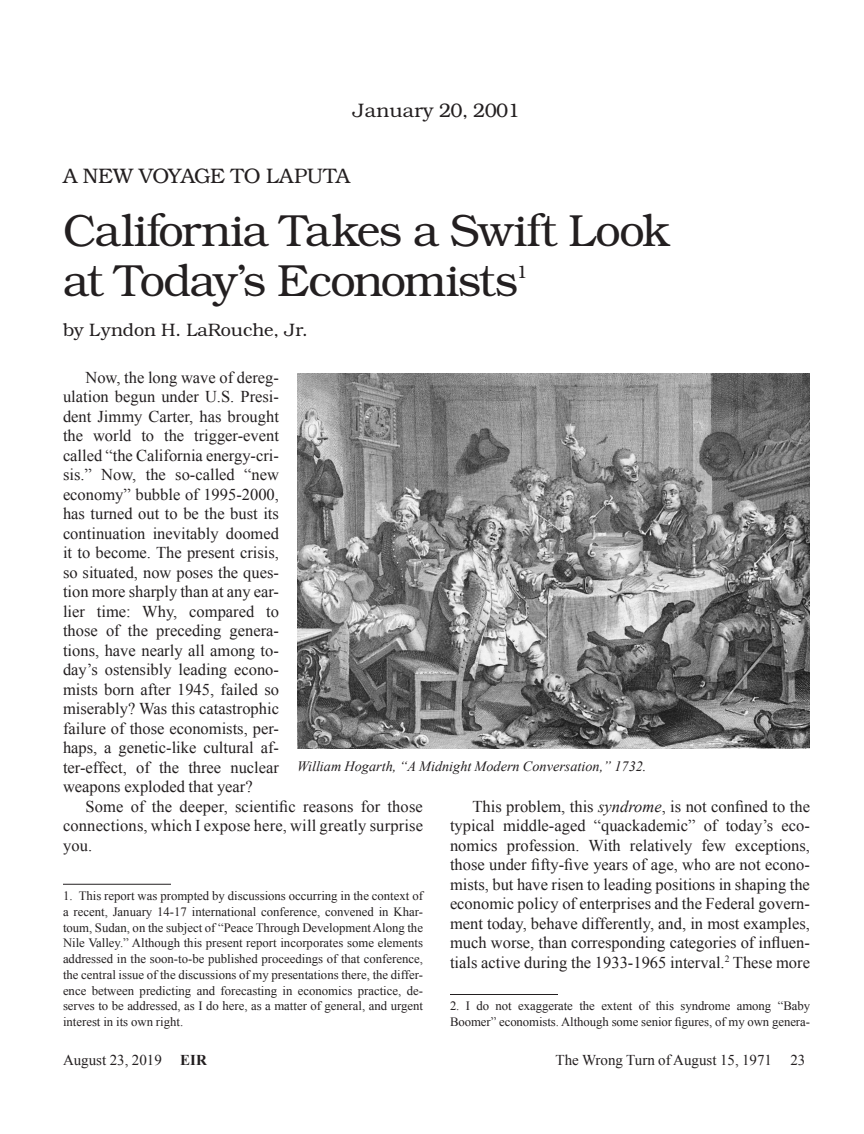
<style>
.page{position:relative;width:864px;height:1134px;background:#fff}
.page>*{position:absolute;margin:0;border:0;box-sizing:border-box;transform-origin:0 0}
._30ptHead{font:300 45px/49.5px "Bookman";letter-spacing:-.03em;color:#231f20}
._14ptKicker{font:300 21px "Bookman";letter-spacing:-.025em;color:#231f20}
.Byline{font:300 19.5px "Bookman";letter-spacing:.01em;color:#231f20}
.Byline-2{font:300 18px "Bookman";color:#231f20}
._30ptHead-2{font:300 18px "Bookman";color:#231f20}
.Text{font:16.5px/19.5px "Times New Roman";color:#231f20;text-align:justify}
.RH{font:15px "Times New Roman";color:#231f20}
.Captions{font:italic 14.25px "Times New Roman";color:#231f20}
.FootnoteText{font:12.75px/15.8px "Times New Roman";letter-spacing:-.005em;color:#231f20;text-align:justify}
.s1{font-style:italic}
.s2{font-weight:700}
</style>
<div class="page">
<hr style="left:63px;top:884px;width:108px;height:1px;background:#231f20">
<hr style="left:450px;top:994px;width:108px;height:1px;background:#231f20">
<img style="left:297px;top:373px;width:513px;height:375px">
<p class="Byline" style="left:353px;top:99px;width:169px">January 20, 2001</p>
<p class="_14ptKicker" style="left:63px;top:164px;width:289px">A NEW VOYAGE TO LAPUTA</p>
<p class="_30ptHead" style="left:63px;top:206px;width:609px">California Takes a Swift Look at Today’s Economists</p>
<p class="_30ptHead-2" style="left:517px;top:261px;width:13px">1</p>
<p class="Byline-2" style="left:63px;top:319px;width:246px">by Lyndon H. LaRouche, Jr.</p>
<p class="Text" style="left:63px;top:367px;width:218px;text-indent:22px">Now, the long wave of dereg&shy;ulation begun under U.S. Presi&shy;dent Jimmy Carter, has brought the world to the trigger-event called “the California energy-cri&shy;sis.” Now, the so-called “new economy” bubble of 1995-2000, has turned out to be the bust its continuation inevitably doomed it to become. The present crisis, so situated, now poses the ques&shy;tion more sharply than at any ear&shy;lier time: Why, compared to those of the preceding genera&shy;tions, have nearly all among to&shy;day’s ostensibly leading econo&shy;mists born after 1945, failed so miserably? Was this catastrophic failure of those economists, per&shy;haps, a genetic-like cultural af&shy;ter-effect, of the three nuclear weapons exploded that year?<sup>1</sup></p>
<p class="Text" style="left:63px;top:796px;width:362px;text-indent:22px">Some of the deeper, scientific reasons for those connections, which I expose here, will greatly surprise you.</p>
<p class="FootnoteText" style="left:63px;top:888px;width:362px">1. This report was prompted by discussions occurring in the context of a recent, January 14-17 international conference, convened in Khar&shy;toum, Sudan, on the subject of “Peace Through Development Along the Nile Valley.” Although this present report incorporates some elements addressed in the soon-to-be published proceedings of that conference, the central issue of the discussions of my presentations there, the differ&shy;ence between predicting and forecasting in economics practice, de&shy;serves to be addressed, as I do here, as a matter of general, and urgent interest in its own right.</p>
<p class="Captions" style="left:297px;top:756px;width:351px">William Hogarth, “A Midnight Modern Conversation,” 1732.</p>
<p class="Text" style="left:450px;top:796px;width:362px;text-indent:22px">This problem, this <span class="s1">syndrome</span>, is not confined to the typical middle-aged “quackademic” of today’s eco&shy;nomics profession. With relatively few exceptions, those under fifty-five years of age, who are not econo&shy;mists, but have risen to leading positions in shaping the economic policy of enterprises and the Federal govern&shy;ment today, behave differently, and, in most examples, much worse, than corresponding categories of influen&shy;tials active during the 1933-1965 interval.<sup>2</sup> These more</p>
<p class="FootnoteText" style="left:450px;top:998px;width:362px">2. I do not exaggerate the extent of this syndrome among “Baby<br>Boomer” economists. Although some senior figures, of my own genera-</p>
<p class="RH" style="left:63px;top:1050px;width:145px">August 23, 2019 <span class="s2">EIR</span></p>
<p class="RH" style="left:556px;top:1050px;width:251px">The Wrong Turn of August 15, 1971 23</p>
</div>
